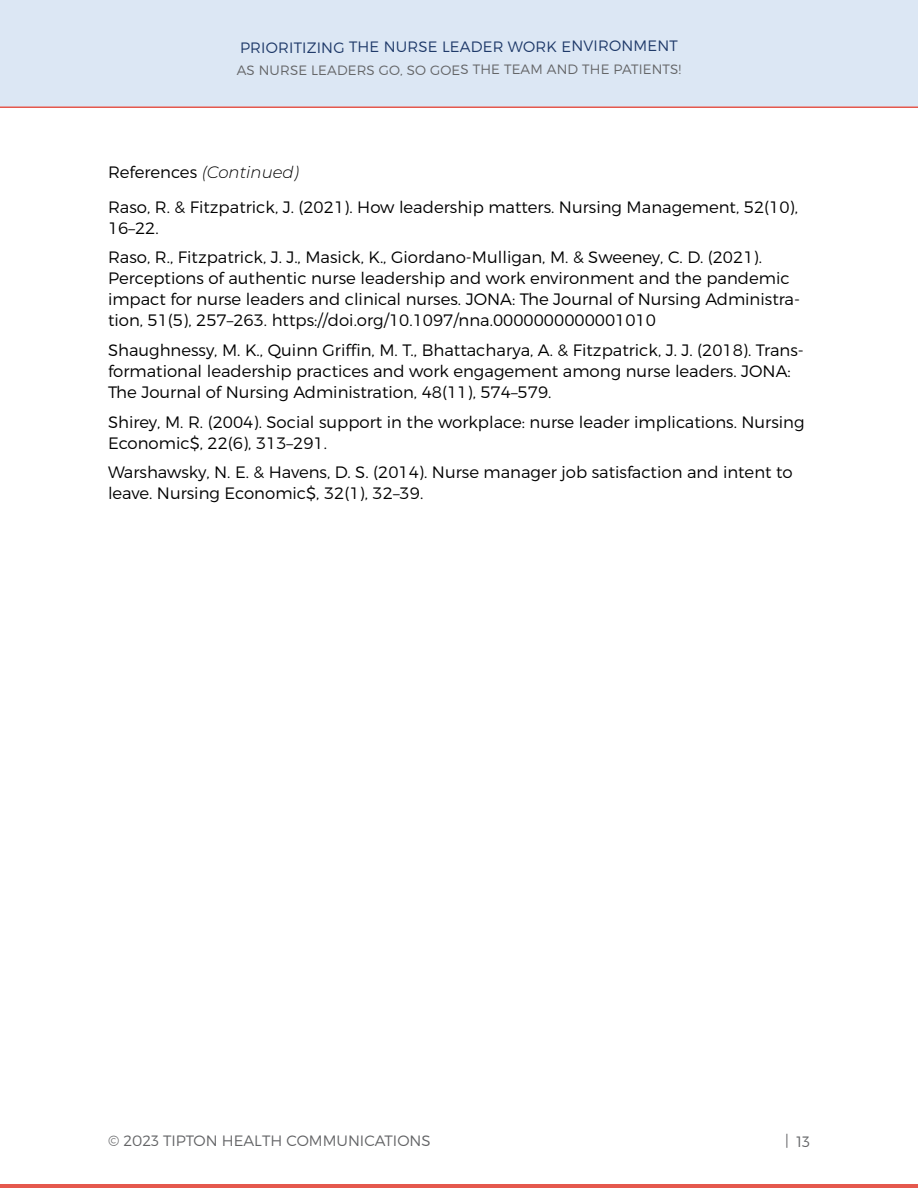
<style>
.page{position:relative;width:918px;height:1188px;background:#fff}
.page>*{position:absolute;margin:0;border:0;box-sizing:border-box;transform-origin:0 0}
.t1{font:300 16.5px/21px "Montserrat";color:#000}
.t2{font:300 15px "Montserrat";letter-spacing:.005em;color:#1d3868}
.t3{font:300 15px "Montserrat";color:#636466}
.t4{font:300 13.5px "Montserrat";letter-spacing:.005em;color:#636466}
.s1{font-style:italic}
</style>
<div class="page">
<div style="left:0;top:0;width:918px;height:106px;background:#dce7f4"></div>
<hr style="left:0;top:106px;width:918px;height:2px;background:#e5584d">
<hr style="left:0;top:1184px;width:918px;height:4px;background:#e5584d">
<p class="t2" style="left:240px;top:38px;width:439px">PRIORITIZING THE NURSE LEADER WORK ENVIRONMENT</p>
<p class="t4" style="left:237px;top:61px;width:446px">AS NURSE LEADERS GO, SO GOES THE TEAM AND THE PATIENTS!</p>
<p class="t1" style="left:108px;top:155px;width:692px;line-height:34.5px">References <span class="s1">(Continued)<br></span>Raso, R. &amp; Fitzpatrick, J. (2021). How leadership matters. Nursing Management, 52(10),</p>
<p class="t1" style="left:108px;top:213px;width:656px;line-height:29.7px">16–22.<br>Raso, R., Fitzpatrick, J. J., Masick, K., Giordano-Mulligan, M. &amp; Sweeney, C. D. (2021).</p>
<p class="t1" style="left:108px;top:268px;width:694px">Perceptions of authentic nurse leadership and work environment and the pandemic impact for nurse leaders and clinical nurses. JONA: The Journal of Nursing Administra&shy;tion, 51(5), 257–263. https://doi.org/10.1097/nna.0000000000001010</p>
<p class="t1" style="left:108px;top:339px;width:697px">Shaughnessy, M. K., Quinn Griffin, M. T., Bhattacharya, A. &amp; Fitzpatrick, J. J. (2018). Trans&shy;formational leadership practices and work engagement among nurse leaders. JONA:<br>The Journal of Nursing Administration, 48(11), 574–579.</p>
<p class="t1" style="left:108px;top:411px;width:698px">Shirey, M. R. (2004). Social support in the workplace: nurse leader implications. Nursing<br>Economic$, 22(6), 313–291.</p>
<p class="t1" style="left:108px;top:462px;width:686px">Warshawsky, N. E. &amp; Havens, D. S. (2014). Nurse manager job satisfaction and intent to leave. Nursing Economic$, 32(1), 32–39.</p>
<p class="t3" style="left:108px;top:1132px;width:324px">© 2023 TIPTON HEALTH COMMUNICATIONS</p>
<p class="t3" style="left:785px;top:1132px;width:26px">| 13</p>
</div>
